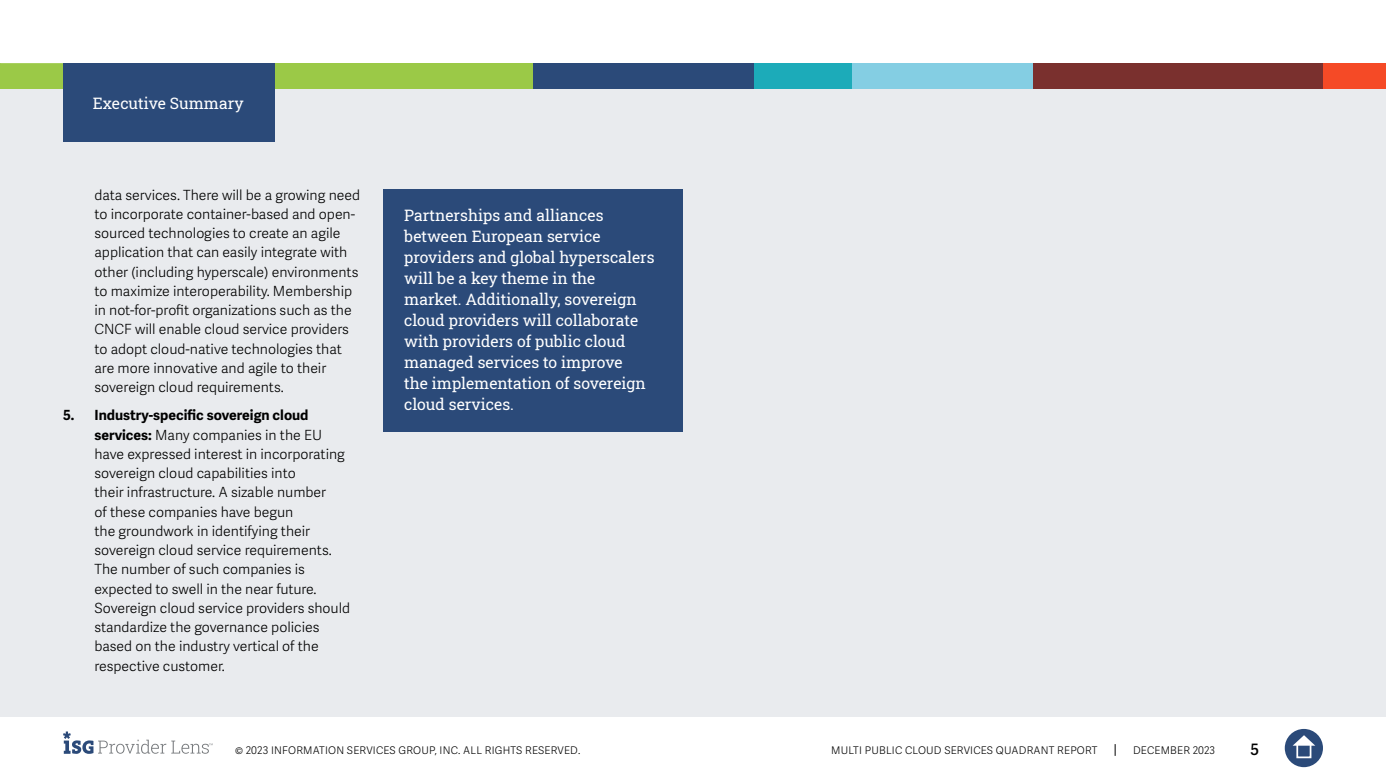
<style>
.page{position:relative;width:1386px;height:780px;background:#fff}
.page>*{position:absolute;margin:0;border:0;box-sizing:border-box;transform-origin:0 0}
.t1{font:15.75px/21px "Roboto Slab ISG P Regular";color:#fff}
.t2{font:600 15.75px "Adelle Sans";color:#000}
.t3{font:300 14px/19.2px "Adelle Sans";color:#000}
.t4{font:300 10.5px "Adelle Sans";letter-spacing:.02em;color:#000}
.s1{font-weight:700}
</style>
<div class="page">
<svg style="left:1115px;top:744px;width:1px;height:12px"></svg>
<div style="left:1285px;top:729px;width:38px;height:38px;background:#2b4a79;border-radius:50%"></div>
<svg style="left:1293px;top:735px;width:22px;height:10px"></svg>
<div style="left:1296px;top:743px;width:15px;height:15px;border:2px solid #fff"></div>
<svg style="left:63px;top:731px;width:150px;height:23px"></svg>
<div style="left:0;top:63px;width:1386px;height:654px;background:#e9ebee"></div>
<div style="left:0;top:63px;width:533px;height:26px;background:#9bc947"></div>
<svg style="left:0;top:63px;width:63px;height:1px"></svg>
<div style="left:533px;top:63px;width:223px;height:26px;background:#2b4a79"></div>
<div style="left:850px;top:63px;width:184px;height:26px;background:#84cee3"></div>
<div style="left:1323px;top:63px;width:63px;height:26px;background:#f54a26"></div>
<div style="left:1033px;top:63px;width:290px;height:26px;background:#7a302e"></div>
<div style="left:754px;top:63px;width:98px;height:26px;background:#1cabb9"></div>
<div style="left:63px;top:63px;width:211px;height:79px;background:#2b4a79"></div>
<div style="left:383px;top:189px;width:299px;height:242px;background:#2b4a79"></div>
<p class="t1" style="left:93px;top:92px;width:152px">Executive Summary</p>
<p class="t3" style="left:94px;top:185px;width:267px">data services. There will be a growing need to incorporate container-based and open&shy;sourced technologies to create an agile application that can easily integrate with other (including hyperscale) environments to maximize interoperability. Membership in not-for-profit organizations such as the CNCF will enable cloud service providers to adopt cloud-native technologies that are more innovative and agile to their sovereign cloud requirements.</p>
<p class="t3" style="left:94px;top:406px;width:257px;text-indent:-32px"><span class="s1">5. Industry-specific sovereign cloud services:</span> Many companies in the EU have expressed interest in incorporating sovereign cloud capabilities into<br>their infrastructure. A sizable number<br>of these companies have begun<br>the groundwork in identifying their sovereign cloud service requirements.<br>The number of such companies is expected to swell in the near future.<br>Sovereign cloud service providers should standardize the governance policies based on the industry vertical of the respective customer.</p>
<p class="t1" style="left:404px;top:205px;width:252px">Partnerships and alliances between European service providers and global hyperscalers will be a key theme in the market. Additionally, sovereign cloud providers will collaborate with providers of public cloud managed services to improve<br>the implementation of sovereign cloud services.</p>
<p class="t4" style="left:235px;top:744px;width:347px">© 2023 INFORMATION SERVICES GROUP, INC. ALL RIGHTS RESERVED.</p>
<p class="t4" style="left:831px;top:744px;width:268px">MULTI PUBLIC CLOUD SERVICES QUADRANT REPORT</p>
<p class="t4" style="left:1133px;top:744px;width:84px">DECEMBER 2023</p>
<p class="t2" style="left:1250px;top:740px;width:10px">5</p>
</div>
